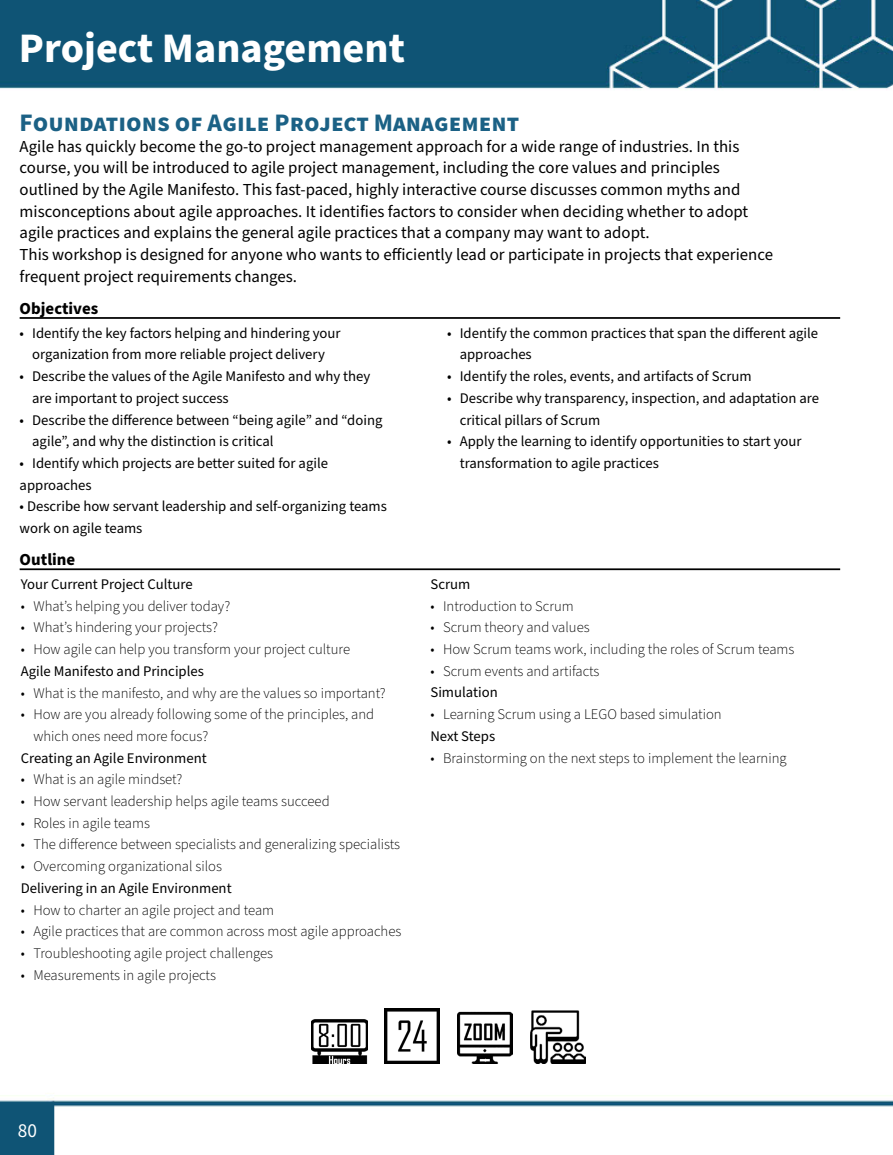
<style>
.page{position:relative;width:893px;height:1155px;background:#fff}
.page>*{position:absolute;margin:0;border:0;box-sizing:border-box;transform-origin:0 0}
.t1{font:700 42px "Source Sans Pro";color:#fff}
.t2{font:700 25.2px "Source Sans Pro";color:#1b6185}
.t3{font:19.25px "Source Sans Pro";color:#fff}
.t4{font:16.8px/21.7px "Source Sans Pro";color:#000}
.t5{font:700 16.8px "Source Sans Pro";color:#000}
.t6{font:14.7px/21.7px "Source Sans Pro";color:#000}
.t7{font:300 14.7px/21.7px "Source Sans Pro";color:#000}
</style>
<div class="page">
<img style="left:0;top:0;width:892px;height:1155px">
<hr style="left:20px;top:317px;width:820px;height:2px;background:#000">
<hr style="left:20px;top:568px;width:820px;height:2px;background:#000">
<img style="left:312px;top:1009px;width:55px;height:55px">
<img style="left:384px;top:1009px;width:56px;height:55px">
<img style="left:457px;top:1009px;width:55px;height:55px">
<img style="left:530px;top:1009px;width:55px;height:55px">
<h1 class="t1" style="left:19px;top:19px;width:387px">Project Management</h1>
<h2 class="t2" style="left:20px;top:105px;width:501px">Foundations of Agile Project Management</h2>
<p class="t4" style="left:20px;top:136px;width:755px">Agile has quickly become the go-to project management approach for a wide range of industries. In this course, you will be introduced to agile project management, including the core values and principles outlined by the Agile Manifesto. This fast-paced, highly interactive course discusses common myths and misconceptions about agile approaches. It identifies factors to consider when deciding whether to adopt agile practices and explains the general agile practices that a company may want to adopt.<br>This workshop is designed for anyone who wants to efficiently lead or participate in projects that experience frequent project requirements changes.</p>
<p class="t5" style="left:20px;top:297px;width:80px">Objectives</p>
<p class="t6" style="left:20px;top:322px;width:322px;text-align:center">• Identify the key factors helping and hindering your organization from more reliable project delivery</p>
<p class="t6" style="left:32px;top:366px;width:340px;text-indent:-13px">• Describe the values of the Agile Manifesto and why they are important to project success</p>
<p class="t6" style="left:32px;top:409px;width:352px;text-indent:-13px">• Describe the difference between “being agile” and “doing agile”, and why the distinction is critical</p>
<p class="t6" style="left:20px;top:453px;width:310px">• Identify which projects are better suited for agile approaches</p>
<p class="t6" style="left:20px;top:496px;width:369px">• Describe how servant leadership and self-organizing teams work on agile teams</p>
<p class="t6" style="left:459px;top:322px;width:360px;text-indent:-13px">• Identify the common practices that span the different agile approaches</p>
<p class="t6" style="left:447px;top:366px;width:306px">• Identify the roles, events, and artifacts of Scrum</p>
<p class="t6" style="left:459px;top:388px;width:361px;text-indent:-13px">• Describe why transparency, inspection, and adaptation are critical pillars of Scrum</p>
<p class="t6" style="left:459px;top:431px;width:343px;text-indent:-13px">• Apply the learning to identify opportunities to start your transformation to agile practices</p>
<p class="t5" style="left:20px;top:548px;width:57px">Outline</p>
<p class="t6" style="left:21px;top:574px;width:173px">Your Current Project Culture</p>
<p class="t7" style="left:21px;top:595px;width:211px">• What’s helping you deliver today?</p>
<p class="t7" style="left:21px;top:617px;width:199px">• What’s hindering your projects?</p>
<p class="t7" style="left:21px;top:639px;width:331px">• How agile can help you transform your project culture</p>
<p class="t6" style="left:21px;top:661px;width:185px">Agile Manifesto and Principles</p>
<p class="t7" style="left:21px;top:682px;width:366px">• What is the manifesto, and why are the values so important?</p>
<p class="t7" style="left:33px;top:704px;width:342px;text-indent:-13px">• How are you already following some of the principles, and which ones need more focus?</p>
<p class="t6" style="left:21px;top:747px;width:187px">Creating an Agile Environment</p>
<p class="t7" style="left:21px;top:769px;width:163px">• What is an agile mindset?</p>
<p class="t7" style="left:21px;top:791px;width:310px">• How servant leadership helps agile teams succeed</p>
<p class="t7" style="left:21px;top:812px;width:131px">• Roles in agile teams</p>
<p class="t7" style="left:21px;top:834px;width:381px">• The difference between specialists and generalizing specialists</p>
<p class="t7" style="left:21px;top:856px;width:203px">• Overcoming organizational silos</p>
<p class="t6" style="left:21px;top:878px;width:212px">Delivering in an Agile Environment</p>
<p class="t7" style="left:21px;top:899px;width:255px">• How to charter an agile project and team</p>
<p class="t7" style="left:21px;top:921px;width:382px">• Agile practices that are common across most agile approaches</p>
<p class="t7" style="left:21px;top:943px;width:254px">• Troubleshooting agile project challenges</p>
<p class="t7" style="left:21px;top:964px;width:197px">• Measurements in agile projects</p>
<p class="t6" style="left:430px;top:574px;width:41px">Scrum</p>
<p class="t7" style="left:430px;top:595px;width:145px">• Introduction to Scrum</p>
<p class="t7" style="left:430px;top:617px;width:161px">• Scrum theory and values</p>
<p class="t7" style="left:430px;top:639px;width:365px">• How Scrum teams work, including the roles of Scrum teams</p>
<p class="t7" style="left:430px;top:661px;width:171px">• Scrum events and artifacts</p>
<p class="t6" style="left:430px;top:682px;width:69px">Simulation</p>
<p class="t7" style="left:430px;top:704px;width:293px">• Learning Scrum using a LEGO based simulation</p>
<p class="t6" style="left:430px;top:726px;width:66px">Next Steps</p>
<p class="t7" style="left:430px;top:747px;width:358px">• Brainstorming on the next steps to implement the learning</p>
<h3 class="t3" style="left:18px;top:1118px;width:21px">80</h3>
</div>
